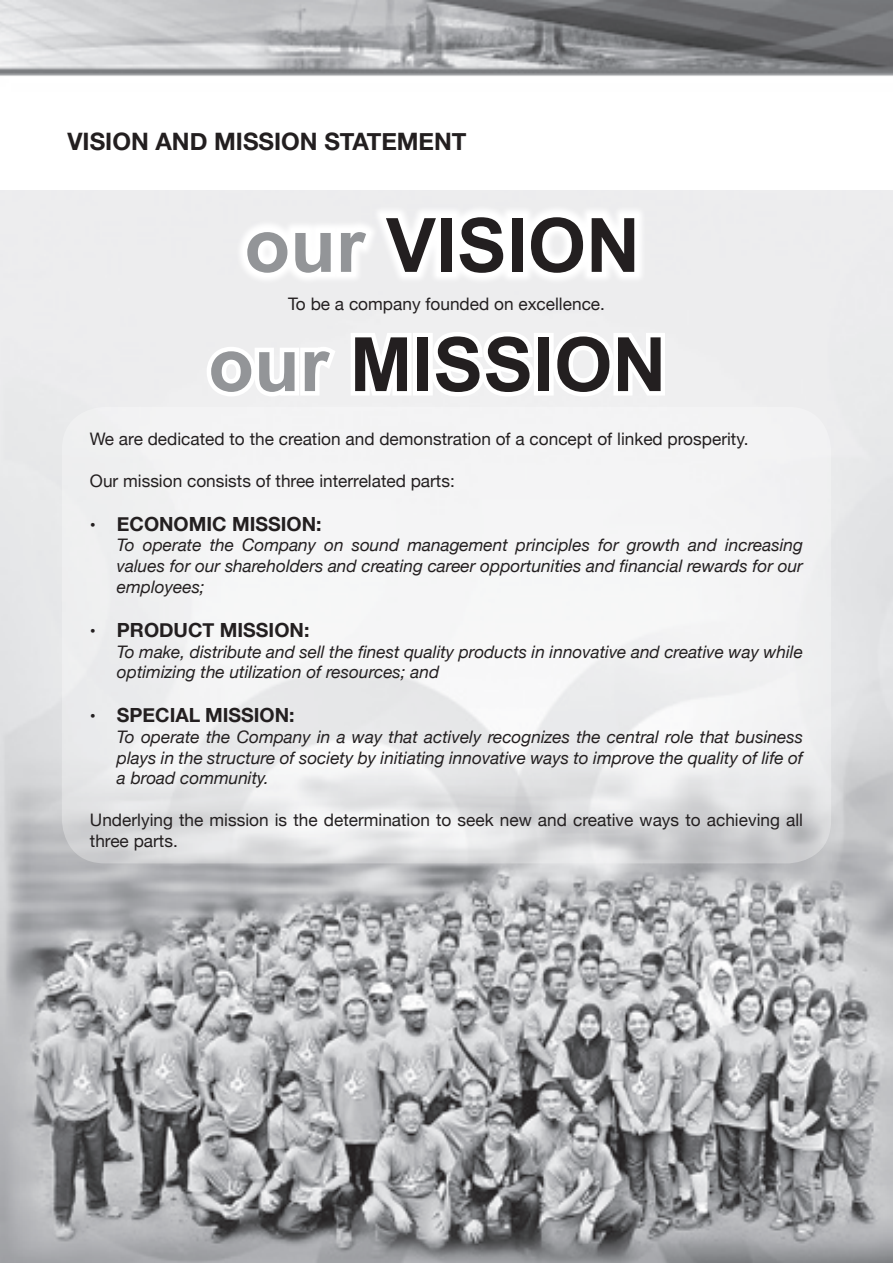
<style>
.page{position:relative;width:893px;height:1263px;background:#fff}
.page>*{position:absolute;margin:0;border:0;box-sizing:border-box;transform-origin:0 0}
.t1{font:700 75px "Arial";color:#231f20}
.t2{font:700 24px "Helvetica Neue";color:#231f20}
.t3{font:700 19.5px "Helvetica Neue";color:#231f20}
.t4{font:italic 17.25px/20.7px "Helvetica Neue";color:#231f20;text-align:justify}
.t5{font:17.25px/20.7px "Helvetica Neue";color:#231f20}
.s1{color:#939598}
.s2{font-size:17.25px}
</style>
<div class="page">
<img style="left:0;top:0;width:893px;height:191px">
<img style="left:0;top:191px;width:893px;height:1072px">
<svg style="left:62px;top:407px;width:769px;height:456px;fill:#f3f3f4"></svg>
<svg style="left:200px;top:205px;width:469px;height:204px"></svg>
<p class="t2" style="left:68px;top:123px;width:401px">VISION AND MISSION STATEMENT</p>
<p class="t1" style="left:244px;top:195px;width:397px"><span class="s1">our</span> VISION</p>
<p class="t5" style="left:288px;top:294px;width:318px">To be a company founded on excellence.</p>
<p class="t1" style="left:208px;top:315px;width:460px"><span class="s1">our</span> MISSION</p>
<p class="t5" style="left:90px;top:430px;width:660px">We are dedicated to the creation and demonstration of a concept of linked prosperity.</p>
<p class="t5" style="left:90px;top:471px;width:366px">Our mission consists of three interrelated parts:</p>
<p class="t3" style="left:90px;top:508px;width:233px"><span class="s2">•</span> ECONOMIC MISSION:</p>
<p class="t4" style="left:117px;top:536px;width:688px">To operate the Company on sound management principles for growth and increasing values for our shareholders and creating career opportunities and financial rewards for our employees;</p>
<p class="t3" style="left:90px;top:615px;width:221px"><span class="s2">•</span> PRODUCT MISSION:</p>
<p class="t4" style="left:117px;top:642px;width:688px">To make, distribute and sell the finest quality products in innovative and creative way while optimizing the utilization of resources; and</p>
<p class="t3" style="left:90px;top:700px;width:206px"><span class="s2">•</span> SPECIAL MISSION:</p>
<p class="t4" style="left:117px;top:727px;width:688px">To operate the Company in a way that actively recognizes the central role that business plays in the structure of society by initiating innovative ways to improve the quality of life of a broad community.</p>
<p class="t5" style="left:90px;top:810px;width:715px">Underlying the mission is the determination to seek new and creative ways to achieving all three parts.</p>
</div>
